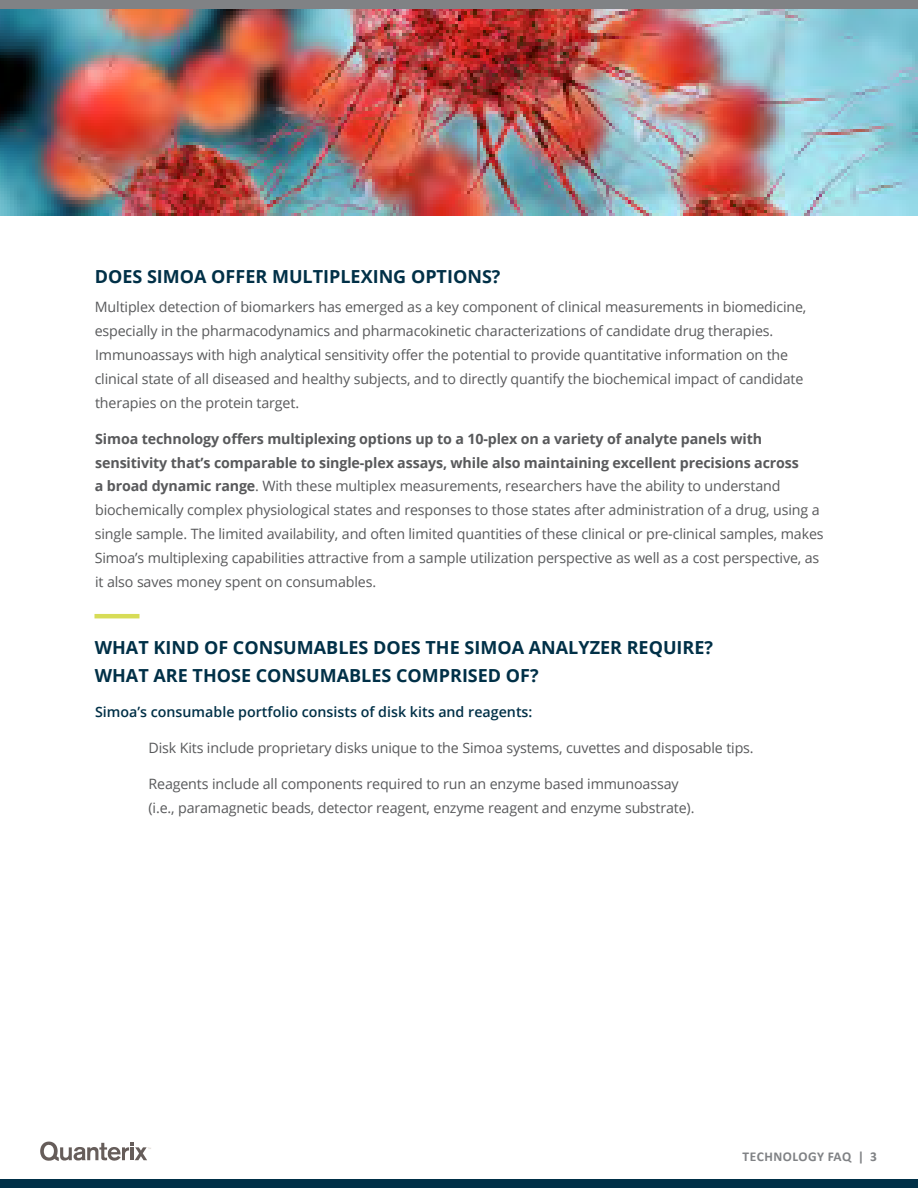
<style>
.page{position:relative;width:918px;height:1188px;background:#fff}
.page>*{position:absolute;margin:0;border:0;box-sizing:border-box;transform-origin:0 0}
.t1{font:700 18px/28.5px "Open Sans";color:#003047}
.t2{font:14.25px/24px "Open Sans";letter-spacing:-.01em;color:#58595b}
.t3{font:600 14.25px "Open Sans";color:#003047}
.t4{font:700 13.5px "Calibri";letter-spacing:.04em;color:#808285}
.s1{font-weight:700}
</style>
<div class="page">
<img style="left:0;top:8px;width:918px;height:208px">
<hr style="left:94px;top:614px;width:46px;height:4px;background:#d7dc57">
<svg style="left:40px;top:1142px;width:111px;height:19px"></svg>
<div style="left:0;top:1180px;width:918px;height:8px;background:#003047"></div>
<div style="left:0;top:0;width:918px;height:8px;background:#808285"></div>
<p class="t1" style="left:95px;top:262px;width:407px">DOES SIMOA OFFER MULTIPLEXING OPTIONS?</p>
<p class="t2" style="left:95px;top:294px;width:713px">Multiplex detection of biomarkers has emerged as a key component of clinical measurements in biomedicine, especially in the pharmacodynamics and pharmacokinetic characterizations of candidate drug therapies.<br>Immunoassays with high analytical sensitivity offer the potential to provide quantitative information on the clinical state of all diseased and healthy subjects, and to directly quantify the biochemical impact of candidate therapies on the protein target.</p>
<p class="t2" style="left:95px;top:426px;width:730px"><span class="s1">Simoa technology offers multiplexing options up to a 10-plex on a variety of analyte panels with sensitivity that’s comparable to single-plex assays, while also maintaining excellent precisions across<br>a broad dynamic range</span>. With these multiplex measurements, researchers have the ability to understand biochemically complex physiological states and responses to those states after administration of a drug, using a single sample. The limited availability, and often limited quantities of these clinical or pre-clinical samples, makes Simoa’s multiplexing capabilities attractive from a sample utilization perspective as well as a cost perspective, as it also saves money spent on consumables.</p>
<p class="t1" style="left:95px;top:632px;width:620px">WHAT KIND OF CONSUMABLES DOES THE SIMOA ANALYZER REQUIRE?<br>WHAT ARE THOSE CONSUMABLES COMPRISED OF?</p>
<p class="t3" style="left:95px;top:702px;width:439px">Simoa’s consumable portfolio consists of disk kits and reagents:</p>
<p class="t2" style="left:148px;top:735px;width:607px">Disk Kits include proprietary disks unique to the Simoa systems, cuvettes and disposable tips.</p>
<p class="t2" style="left:148px;top:771px;width:547px">Reagents include all components required to run an enzyme based immunoassay (i.e., paramagnetic beads, detector reagent, enzyme reagent and enzyme substrate).</p>
<p class="t4" style="left:743px;top:1148px;width:136px">TECHNOLOGY FAQ | 3</p>
</div>
